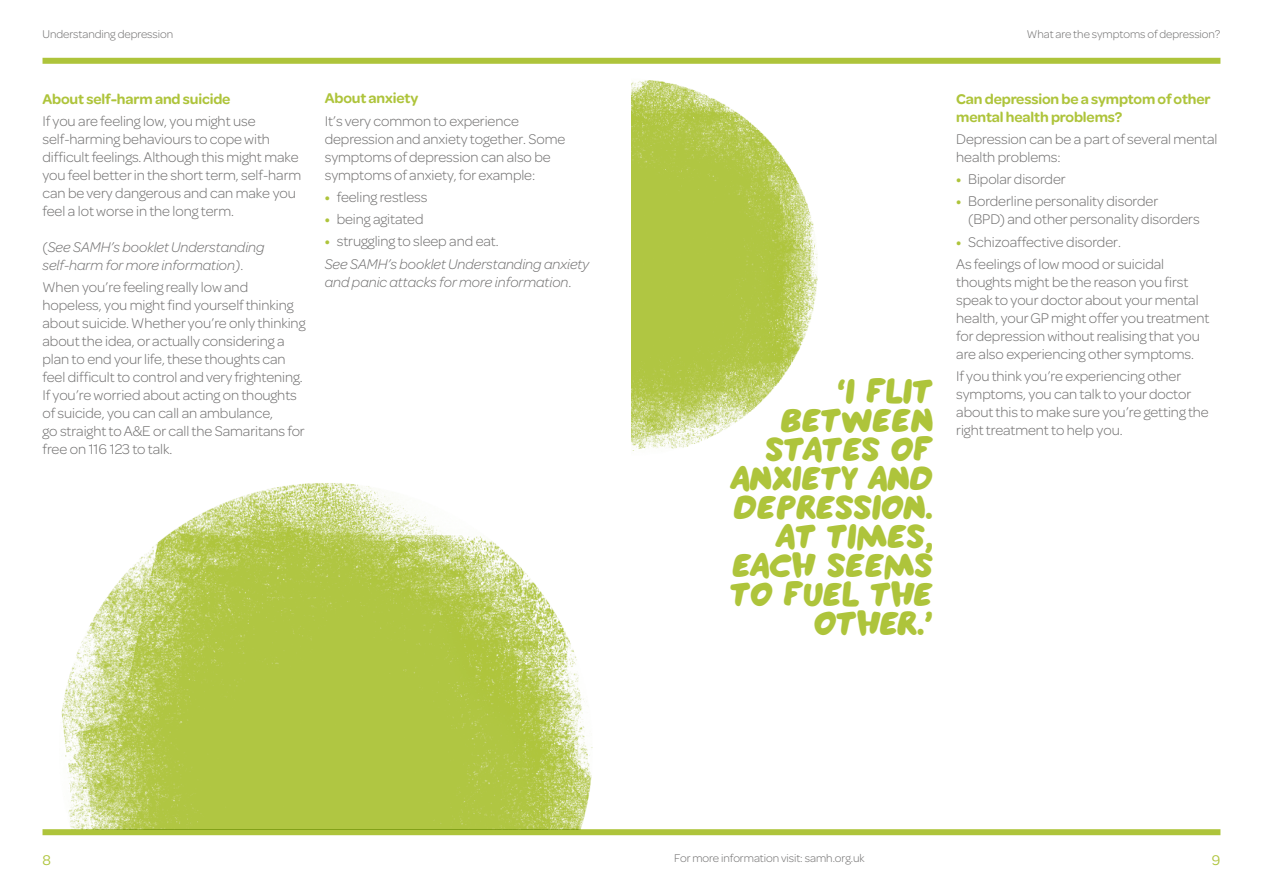
<style>
.page{position:relative;width:1263px;height:893px;background:#fff}
.page>*{position:absolute;margin:0;border:0;box-sizing:border-box;transform-origin:0 0}
.t1{font:33.3px/29px "SAMH";letter-spacing:-.01em;color:#aec43b;text-align:right}
.t2{font:300 15px/18px "Omnes";letter-spacing:-.005em;color:#706f6f}
.t3{font:italic 300 15px/18px "Omnes";letter-spacing:-.005em;color:#706f6f}
.t4{font:600 15px/18px "Omnes";letter-spacing:-.01em;color:#aec43b}
.t5{font:15px "Omnes";color:#aec43b}
.t6{font:300 12px "Omnes";letter-spacing:-.005em;color:#706f6f}
.s1{font-style:normal}
.s2{font-weight:600;color:#aec43b}
.s3{font-weight:600;font-style:normal;color:#aec43b}
</style>
<div class="page">
<div style="left:43px;top:829px;width:1177px;height:6px;background:#aec43b"></div>
<div style="left:43px;top:58px;width:1177px;height:6px;background:#aec43b"></div>
<img style="left:61px;top:483px;width:532px;height:346px">
<img style="left:631px;top:80px;width:187px;height:371px">
<p class="t6" style="left:43px;top:26px;width:132px">Understanding depression</p>
<p class="t6" style="left:1027px;top:26px;width:195px">What are the symptoms of depression?</p>
<p class="t4" style="left:43px;top:89px;width:189px">About self-harm and suicide</p>
<p class="t2" style="left:43px;top:111px;width:260px">If you are feeling low, you might use self-harming behaviours to cope with difficult feelings. Although this might make you feel better in the short term, self-harm can be very dangerous and can make you feel a lot worse in the long term.</p>
<p class="t3" style="left:43px;top:237px;width:224px"><span class="s1">(</span>See SAMH’s booklet Understanding self-harm for more information)<span class="s1">.</span></p>
<p class="t2" style="left:43px;top:277px;width:264px">When you’re feeling really low and hopeless, you might find yourself thinking about suicide. Whether you’re only thinking about the idea, or actually considering a plan to end your life, these thoughts can feel difficult to control and very frightening.<br>If you’re worried about acting on thoughts of suicide, you can call an ambulance,<br>go straight to A&amp;E or call the Samaritans for free on 116 123 to talk.</p>
<p class="t4" style="left:325px;top:89px;width:95px">About anxiety</p>
<p class="t2" style="left:325px;top:111px;width:242px">It’s very common to experience depression and anxiety together. Some symptoms of depression can also be symptoms of anxiety, for example:</p>
<p class="t2" style="left:325px;top:187px;width:104px"><span class="s2">•</span> feeling restless</p>
<p class="t2" style="left:325px;top:209px;width:100px"><span class="s2">•</span> being agitated</p>
<p class="t3" style="left:325px;top:230px;width:266px;line-height:22.2px"><span class="s3">•</span> <span class="s1">struggling to sleep and eat.<br></span>See SAMH’s booklet Understanding anxiety</p>
<p class="t3" style="left:325px;top:272px;width:248px">and panic attacks for more information<span class="s1">.</span></p>
<h1 class="t1" style="left:730px;top:379px;width:205px">‘I FLIT<br>BETWEEN<br>STATES OF<br>ANXIETY AND<br>DEPRESSION.<br>AT TIMES,<br>EACH SEEMS<br>TO FUEL THE<br>OTHER.’</h1>
<p class="t4" style="left:956px;top:89px;width:256px">Can depression be a symptom of other mental health problems?</p>
<p class="t2" style="left:956px;top:129px;width:263px">Depression can be a part of several mental health problems:</p>
<p class="t2" style="left:956px;top:169px;width:111px"><span class="s2">•</span> Bipolar disorder</p>
<p class="t2" style="left:968px;top:191px;width:233px;text-indent:-12px"><span class="s2">•</span> Borderline personality disorder<br>(BPD) and other personality disorders</p>
<p class="t2" style="left:956px;top:230px;width:209px;line-height:22.2px"><span class="s2">•</span> Schizoaffective disorder.<br>As feelings of low mood or suicidal</p>
<p class="t2" style="left:956px;top:272px;width:255px">thoughts might be the reason you first speak to your doctor about your mental health, your GP might offer you treatment for depression without realising that you are also experiencing other symptoms.</p>
<p class="t2" style="left:956px;top:366px;width:254px">If you think you’re experiencing other symptoms, you can talk to your doctor about this to make sure you’re getting the right treatment to help you.</p>
<p class="t5" style="left:43px;top:850px;width:10px">8</p>
<p class="t6" style="left:674px;top:850px;width:192px">For more information visit: samh.org.uk</p>
<p class="t5" style="left:1212px;top:850px;width:10px">9</p>
</div>
